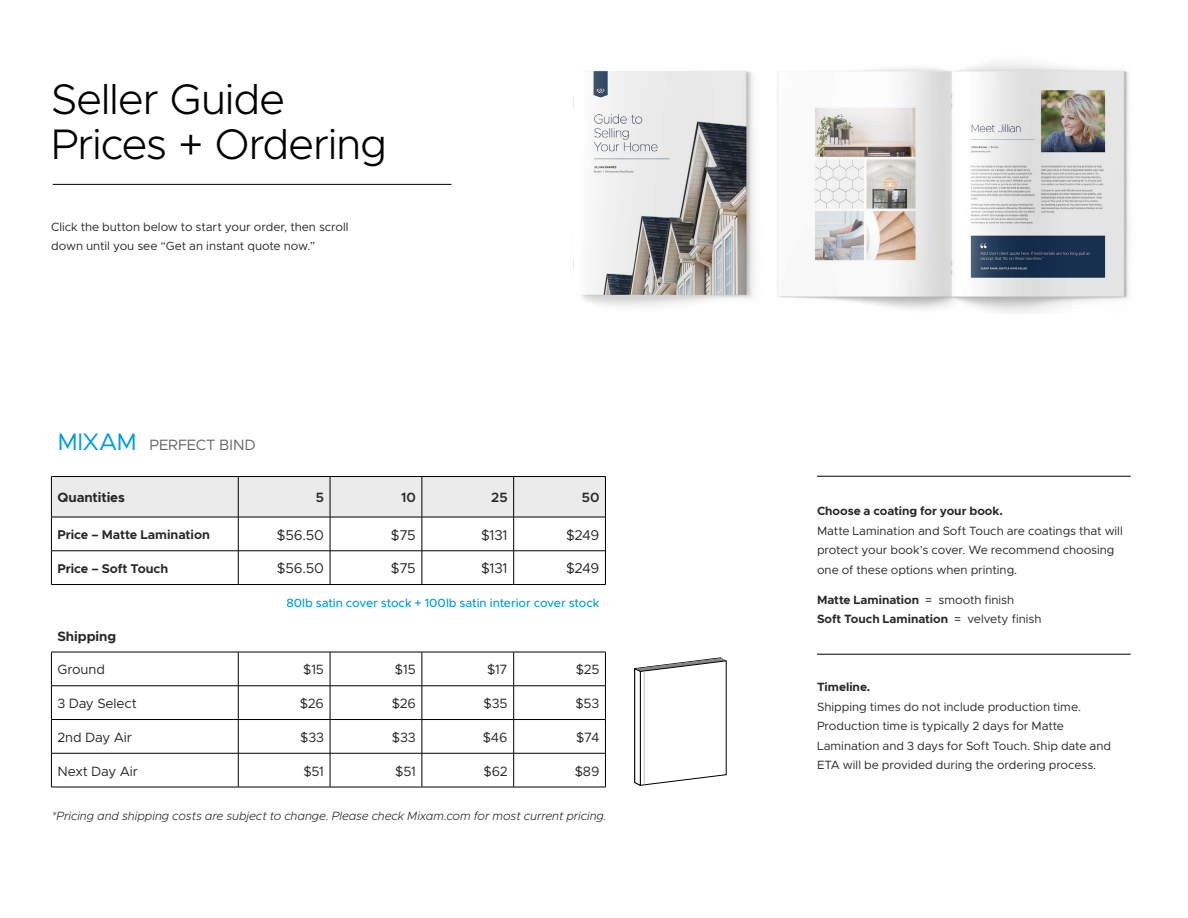
<style>
.page{position:relative;width:1188px;height:918px;background:#fff}
.page>*{position:absolute;margin:0;border:0;box-sizing:border-box;transform-origin:0 0}
.t1{font:300 42.9px/45.6px "Metropolis";letter-spacing:-.02em;color:#000}
.t2{font:15px "Metropolis";letter-spacing:-.01em;color:#636466}
.t3{font:14.25px "Metropolis";letter-spacing:-.02em;color:#292829}
.t4{font:13.5px "Metropolis";letter-spacing:-.01em;color:#292829}
.t5{font:700 13.5px "Metropolis";letter-spacing:-.005em;color:#292829}
.t6{font:600 13.5px "Metropolis";color:#292829}
.t7{font:700 12.75px "Metropolis";letter-spacing:-.005em;color:#292829}
.t8{font:12px/19.5px "Metropolis";color:#292829}
.t9{font:700 12px/19.5px "Metropolis";color:#292829}
.t10{font:italic 300 12px "Metropolis";letter-spacing:-.005em;color:#292829}
.t11{font:500 12px "Metropolis";letter-spacing:-.005em;color:#009edb}
.s1{font-size:24px;color:#009edb}
.s2{font-weight:400}
</style>
<div class="page">
<img style="left:573px;top:63px;width:556px;height:250px">
<hr style="left:53px;top:184px;width:398px;height:1px;background:#000">
<div style="left:52px;top:477px;width:553px;height:40px;background:#ebebec"></div>
<hr style="left:51px;top:476px;width:187px;height:1px;background:#000">
<hr style="left:238px;top:476px;width:92px;height:1px;background:#000">
<hr style="left:238px;top:477px;width:1px;height:40px;background:#000">
<hr style="left:330px;top:476px;width:92px;height:1px;background:#000">
<hr style="left:330px;top:477px;width:1px;height:40px;background:#000">
<hr style="left:422px;top:476px;width:92px;height:1px;background:#000">
<hr style="left:422px;top:477px;width:1px;height:40px;background:#000">
<hr style="left:514px;top:476px;width:92px;height:1px;background:#000">
<hr style="left:513px;top:477px;width:1px;height:40px;background:#000">
<hr style="left:51px;top:517px;width:187px;height:1px;background:#000">
<hr style="left:238px;top:517px;width:92px;height:1px;background:#000">
<hr style="left:238px;top:517px;width:1px;height:34px;background:#000">
<hr style="left:330px;top:517px;width:92px;height:1px;background:#000">
<hr style="left:330px;top:517px;width:1px;height:34px;background:#000">
<hr style="left:422px;top:517px;width:92px;height:1px;background:#000">
<hr style="left:422px;top:517px;width:1px;height:34px;background:#000">
<hr style="left:514px;top:517px;width:92px;height:1px;background:#000">
<hr style="left:513px;top:517px;width:1px;height:34px;background:#000">
<hr style="left:51px;top:551px;width:187px;height:1px;background:#000">
<hr style="left:238px;top:551px;width:92px;height:1px;background:#000">
<hr style="left:238px;top:551px;width:1px;height:33px;background:#000">
<hr style="left:330px;top:551px;width:92px;height:1px;background:#000">
<hr style="left:330px;top:551px;width:1px;height:33px;background:#000">
<hr style="left:422px;top:551px;width:92px;height:1px;background:#000">
<hr style="left:422px;top:551px;width:1px;height:33px;background:#000">
<hr style="left:514px;top:551px;width:92px;height:1px;background:#000">
<hr style="left:513px;top:551px;width:1px;height:33px;background:#000">
<hr style="left:51px;top:584px;width:187px;height:1px;background:#000">
<hr style="left:238px;top:584px;width:92px;height:1px;background:#000">
<hr style="left:330px;top:584px;width:92px;height:1px;background:#000">
<hr style="left:422px;top:584px;width:92px;height:1px;background:#000">
<hr style="left:514px;top:584px;width:92px;height:1px;background:#000">
<hr style="left:51px;top:652px;width:187px;height:1px;background:#000">
<hr style="left:238px;top:652px;width:92px;height:1px;background:#000">
<hr style="left:238px;top:652px;width:1px;height:34px;background:#000">
<hr style="left:330px;top:652px;width:92px;height:1px;background:#000">
<hr style="left:330px;top:652px;width:1px;height:34px;background:#000">
<hr style="left:422px;top:652px;width:92px;height:1px;background:#000">
<hr style="left:422px;top:652px;width:1px;height:34px;background:#000">
<hr style="left:514px;top:652px;width:92px;height:1px;background:#000">
<hr style="left:51px;top:686px;width:187px;height:1px;background:#000">
<hr style="left:238px;top:686px;width:92px;height:1px;background:#000">
<hr style="left:238px;top:686px;width:1px;height:33px;background:#000">
<hr style="left:330px;top:686px;width:92px;height:1px;background:#000">
<hr style="left:330px;top:686px;width:1px;height:33px;background:#000">
<hr style="left:422px;top:686px;width:92px;height:1px;background:#000">
<hr style="left:422px;top:686px;width:1px;height:33px;background:#000">
<hr style="left:514px;top:686px;width:92px;height:1px;background:#000">
<hr style="left:51px;top:719px;width:187px;height:1px;background:#000">
<hr style="left:238px;top:719px;width:92px;height:1px;background:#000">
<hr style="left:238px;top:720px;width:1px;height:33px;background:#000">
<hr style="left:330px;top:719px;width:92px;height:1px;background:#000">
<hr style="left:330px;top:720px;width:1px;height:33px;background:#000">
<hr style="left:422px;top:719px;width:92px;height:1px;background:#000">
<hr style="left:422px;top:720px;width:1px;height:33px;background:#000">
<hr style="left:514px;top:719px;width:92px;height:1px;background:#000">
<hr style="left:51px;top:753px;width:187px;height:1px;background:#000">
<hr style="left:238px;top:753px;width:92px;height:1px;background:#000">
<hr style="left:238px;top:753px;width:1px;height:34px;background:#000">
<hr style="left:330px;top:753px;width:92px;height:1px;background:#000">
<hr style="left:330px;top:753px;width:1px;height:34px;background:#000">
<hr style="left:422px;top:753px;width:92px;height:1px;background:#000">
<hr style="left:422px;top:753px;width:1px;height:34px;background:#000">
<hr style="left:514px;top:753px;width:92px;height:1px;background:#000">
<hr style="left:51px;top:787px;width:187px;height:1px;background:#000">
<hr style="left:238px;top:787px;width:92px;height:1px;background:#000">
<hr style="left:330px;top:787px;width:92px;height:1px;background:#000">
<hr style="left:422px;top:787px;width:92px;height:1px;background:#000">
<hr style="left:514px;top:787px;width:92px;height:1px;background:#000">
<hr style="left:51px;top:477px;width:1px;height:40px;background:#000">
<hr style="left:605px;top:477px;width:1px;height:40px;background:#000">
<hr style="left:51px;top:517px;width:1px;height:34px;background:#000">
<hr style="left:605px;top:517px;width:1px;height:34px;background:#000">
<hr style="left:51px;top:551px;width:1px;height:33px;background:#000">
<hr style="left:605px;top:551px;width:1px;height:33px;background:#000">
<hr style="left:51px;top:652px;width:1px;height:34px;background:#000">
<hr style="left:513px;top:652px;width:1px;height:34px;background:#000">
<hr style="left:605px;top:652px;width:1px;height:34px;background:#000">
<hr style="left:51px;top:686px;width:1px;height:33px;background:#000">
<hr style="left:513px;top:686px;width:1px;height:33px;background:#000">
<hr style="left:605px;top:686px;width:1px;height:33px;background:#000">
<hr style="left:51px;top:720px;width:1px;height:33px;background:#000">
<hr style="left:513px;top:720px;width:1px;height:33px;background:#000">
<hr style="left:605px;top:720px;width:1px;height:33px;background:#000">
<hr style="left:51px;top:753px;width:1px;height:34px;background:#000">
<hr style="left:513px;top:753px;width:1px;height:34px;background:#000">
<hr style="left:605px;top:753px;width:1px;height:34px;background:#000">
<hr style="left:817px;top:654px;width:314px;height:1px;background:#000">
<hr style="left:817px;top:476px;width:314px;height:1px;background:#000">
<svg style="left:634px;top:657px;width:93px;height:129px"></svg>
<hr style="left:644px;top:671px;width:1px;height:114px;background:#bcbec0">
<h1 class="t1" style="left:51px;top:76px;width:338px">Seller Guide<br>Prices + Ordering</h1>
<p class="t8" style="left:51px;top:217px;width:299px">Click the button below to start your order, then scroll down until you see “Get an instant quote now.”</p>
<p class="t2" style="left:57px;top:435px;width:200px"><span class="s1">MIXAM</span> PERFECT BIND</p>
<p class="t5" style="left:57px;top:489px;width:69px">Quantities</p>
<p class="t6" style="left:316px;top:489px;width:10px">5</p>
<p class="t6" style="left:401px;top:489px;width:16px">10</p>
<p class="t6" style="left:491px;top:489px;width:18px">25</p>
<p class="t6" style="left:582px;top:489px;width:19px">50</p>
<p class="t7" style="left:57px;top:526px;width:154px">Price – Matte Lamination</p>
<p class="t3" style="left:277px;top:526px;width:49px">$56.50</p>
<p class="t3" style="left:391px;top:526px;width:26px">$75</p>
<p class="t3" style="left:481px;top:526px;width:28px">$131</p>
<p class="t3" style="left:566px;top:526px;width:35px">$249</p>
<p class="t7" style="left:57px;top:560px;width:112px">Price – Soft Touch</p>
<p class="t3" style="left:277px;top:560px;width:49px">$56.50</p>
<p class="t3" style="left:391px;top:560px;width:26px">$75</p>
<p class="t3" style="left:481px;top:560px;width:28px">$131</p>
<p class="t3" style="left:566px;top:560px;width:35px">$249</p>
<p class="t11" style="left:286px;top:595px;width:315px">80lb satin cover stock + 100lb satin interior cover stock</p>
<p class="t5" style="left:57px;top:627px;width:60px">Shipping</p>
<p class="t4" style="left:57px;top:661px;width:49px">Ground</p>
<p class="t4" style="left:303px;top:661px;width:22px">$15</p>
<p class="t4" style="left:395px;top:661px;width:22px">$15</p>
<p class="t4" style="left:487px;top:661px;width:22px">$17</p>
<p class="t4" style="left:576px;top:661px;width:25px">$25</p>
<p class="t4" style="left:57px;top:695px;width:81px">3 Day Select</p>
<p class="t4" style="left:300px;top:695px;width:26px">$26</p>
<p class="t4" style="left:392px;top:695px;width:26px">$26</p>
<p class="t4" style="left:484px;top:695px;width:26px">$35</p>
<p class="t4" style="left:576px;top:695px;width:25px">$53</p>
<p class="t4" style="left:57px;top:729px;width:76px">2nd Day Air</p>
<p class="t4" style="left:300px;top:729px;width:25px">$33</p>
<p class="t4" style="left:392px;top:729px;width:25px">$33</p>
<p class="t4" style="left:483px;top:729px;width:26px">$46</p>
<p class="t4" style="left:576px;top:729px;width:25px">$74</p>
<p class="t4" style="left:57px;top:762px;width:82px">Next Day Air</p>
<p class="t4" style="left:303px;top:762px;width:22px">$51</p>
<p class="t4" style="left:395px;top:762px;width:22px">$51</p>
<p class="t4" style="left:484px;top:762px;width:26px">$62</p>
<p class="t4" style="left:575px;top:762px;width:26px">$89</p>
<p class="t10" style="left:52px;top:808px;width:556px">*Pricing and shipping costs are subject to change. Please check Mixam.com for most current pricing.</p>
<p class="t9" style="left:817px;top:501px;width:187px">Choose a coating for your book.</p>
<p class="t8" style="left:817px;top:521px;width:307px">Matte Lamination and Soft Touch are coatings that will protect your book’s cover. We recommend choosing one of these options when printing.</p>
<p class="t9" style="left:817px;top:590px;width:226px">Matte Lamination <span class="s2">= smooth finish<br></span>Soft Touch Lamination <span class="s2">= velvety finish</span></p>
<p class="t9" style="left:817px;top:678px;width:55px">Timeline.</p>
<p class="t8" style="left:817px;top:697px;width:296px">Shipping times do not include production time.<br>Production time is typically 2 days for Matte Lamination and 3 days for Soft Touch. Ship date and ETA will be provided during the ordering process.</p>
</div>
